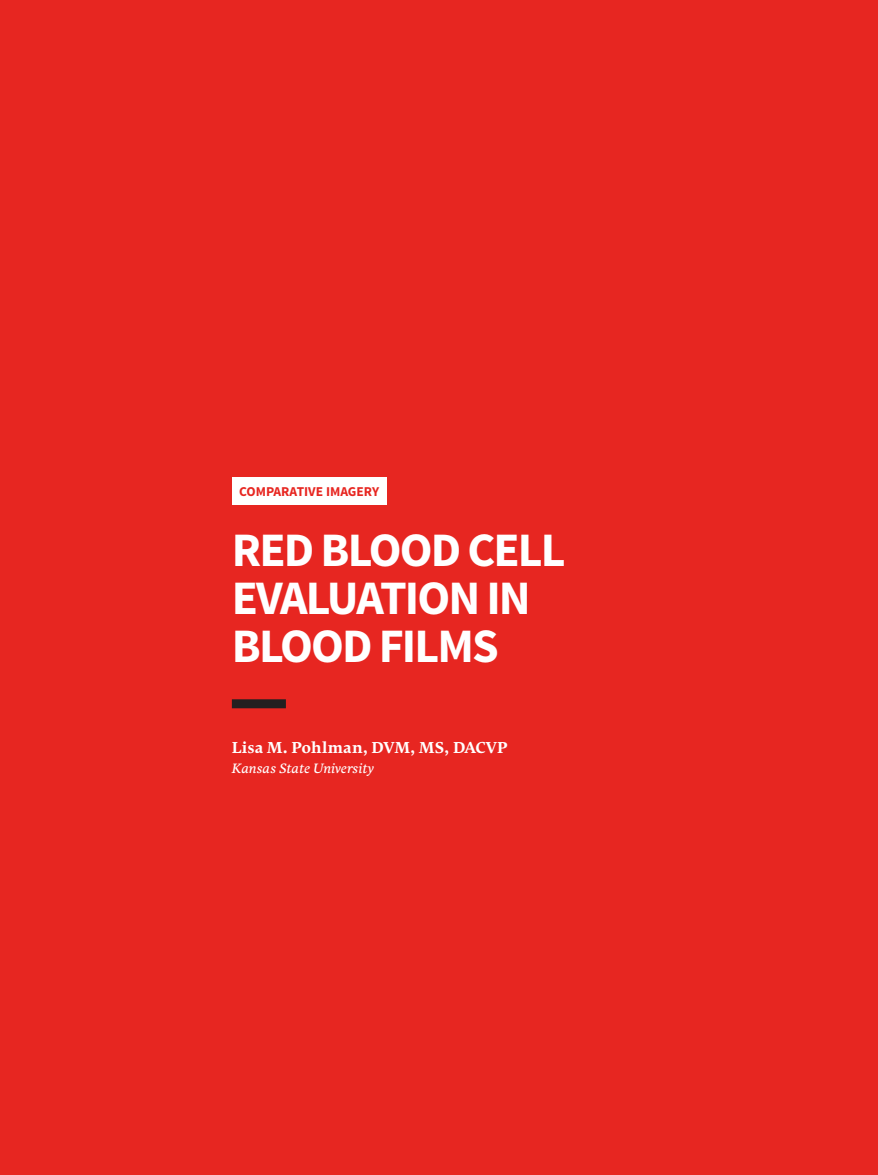
<style>
.page{position:relative;width:878px;height:1175px;background:#fff}
.page>*{position:absolute;margin:0;border:0;box-sizing:border-box;transform-origin:0 0}
.t1{font:700 48px/48px "Source Sans Pro";letter-spacing:-.04em;color:#fff}
.t2{font:700 15.75px "Comenia Serif Pro";letter-spacing:.01em;color:#fff}
.t3{font:italic 13.5px "Comenia Serif Pro";letter-spacing:.01em;color:#fff}
.t4{font:700 13.5px "Source Sans Pro";color:#e72621}
</style>
<div class="page">
<div style="left:0;top:0;width:878px;height:1174px;background:#e72621"></div>
<div style="left:232px;top:477px;width:154px;height:27px;background:#fff"></div>
<div style="left:232px;top:699px;width:54px;height:9px;background:#231f20"></div>
<p class="t4" style="left:239px;top:482px;width:141px">COMPARATIVE IMAGERY</p>
<p class="t1" style="left:232px;top:527px;width:335px">RED BLOOD CELL<br>EVALUATION IN<br>BLOOD FILMS</p>
<p class="t2" style="left:232px;top:736px;width:277px">Lisa M. Pohlman, DVM, MS, DACVP</p>
<p class="t3" style="left:232px;top:758px;width:143px">Kansas State University</p>
</div>
